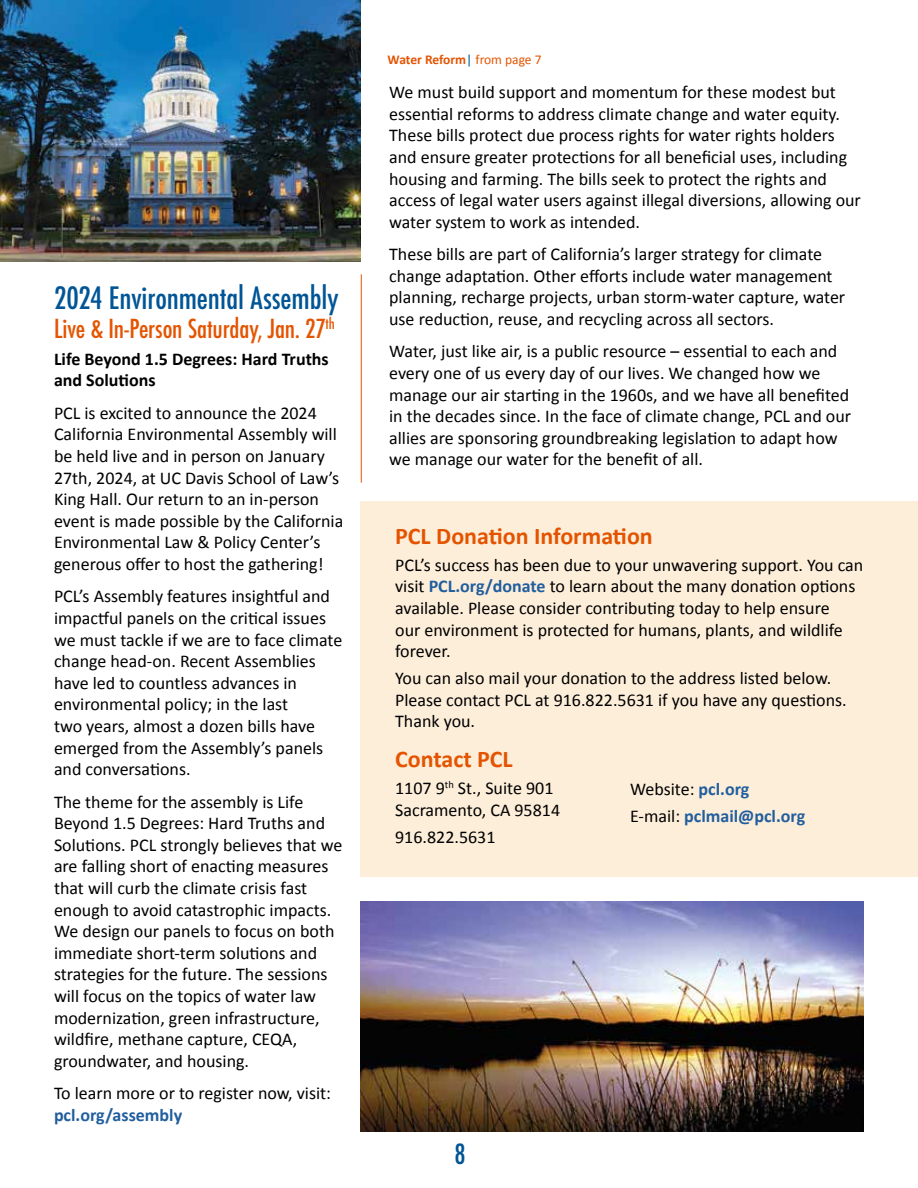
<style>
.page{position:relative;width:918px;height:1188px;background:#fff}
.page>*{position:absolute;margin:0;border:0;box-sizing:border-box;transform-origin:0 0}
.t1{font:500 condensed 30px "Futura";letter-spacing:-.005em;color:#005596}
.t2{font:500 condensed 27px "Futura";color:#005596}
.t3{font:500 condensed 25.5px "Futura";letter-spacing:-.005em;color:#e45400}
.t4{font:700 24px "Calibri";color:#e45400}
.t5{font:18px/21.6px "Calibri";color:#000}
.t6{font:700 18px/27px "Calibri";color:#215e9e}
.t7{font:700 18px/21.6px "Calibri";color:#000}
.t8{font:700 13.5px "Calibri";letter-spacing:-.01em;color:#e45400}
.s1{font-weight:400;color:#005596}
.s2{font-weight:400}
.s3{font-weight:700;color:#215e9e}
.s4{font-weight:400;color:#000}
</style>
<div class="page">
<hr style="left:361px;top:274px;width:1px;height:209px;background:#e45400">
<div style="left:360px;top:501px;width:558px;height:376px;background:#fdeeda"></div>
<img style="left:0;top:0;width:360px;height:261px">
<img style="left:361px;top:901px;width:503px;height:231px">
<h1 class="t1" style="left:54px;top:279px;width:286px">2024 Environmental Assembly</h1>
<h3 class="t3" style="left:54px;top:312px;width:282px">Live &amp; In-Person Saturday, Jan. 27<sup>th</sup></h3>
<p class="t7" style="left:54px;top:348px;width:276px">Life Beyond 1.5 Degrees: Hard Truths and Solutions</p>
<p class="t5" style="left:54px;top:402px;width:291px">PCL is excited to announce the 2024<br>California Environmental Assembly will be held live and in person on January 27th, 2024, at UC Davis School of Law’s King Hall. Our return to an in-person event is made possible by the California Environmental Law &amp; Policy Center’s generous offer to host the gathering!</p>
<p class="t5" style="left:54px;top:586px;width:290px">PCL’s Assembly features insightful and impactful panels on the critical issues we must tackle if we are to face climate change head-on. Recent Assemblies have led to countless advances in environmental policy; in the last<br>two years, almost a dozen bills have emerged from the Assembly’s panels and conversations.</p>
<p class="t5" style="left:54px;top:791px;width:290px">The theme for the assembly is Life Beyond 1.5 Degrees: Hard Truths and Solutions. PCL strongly believes that we are falling short of enacting measures that will curb the climate crisis fast enough to avoid catastrophic impacts.<br>We design our panels to focus on both immediate short-term solutions and strategies for the future. The sessions will focus on the topics of water law modernization, green infrastructure, wildfire, methane capture, CEQA, groundwater, and housing.</p>
<p class="t5" style="left:54px;top:1082px;width:279px">To learn more or to register now, visit:</p>
<p class="t6" style="left:54px;top:1101px;width:130px">pcl.org/assembly</p>
<p class="t8" style="left:388px;top:51px;width:155px">Water Reform<span class="s1">|</span> <span class="s2">from page 7</span></p>
<p class="t5" style="left:389px;top:82px;width:473px">We must build support and momentum for these modest but essential reforms to address climate change and water equity.<br>These bills protect due process rights for water rights holders and ensure greater protections for all beneficial uses, including housing and farming. The bills seek to protect the rights and access of legal water users against illegal diversions, allowing our water system to work as intended.</p>
<p class="t5" style="left:389px;top:244px;width:458px">These bills are part of California’s larger strategy for climate change adaptation. Other efforts include water management planning, recharge projects, urban storm-water capture, water use reduction, reuse, and recycling across all sectors.</p>
<p class="t5" style="left:389px;top:341px;width:463px">Water, just like air, is a public resource – essential to each and every one of us every day of our lives. We changed how we manage our air starting in the 1960s, and we have all benefited in the decades since. In the face of climate change, PCL and our allies are sponsoring groundbreaking legislation to adapt how we manage our water for the benefit of all.</p>
<h3 class="t4" style="left:395px;top:521px;width:259px">PCL Donation Information</h3>
<p class="t5" style="left:395px;top:554px;width:470px">PCL’s success has been due to your unwavering support. You can visit <span class="s3">PCL.org/donate</span> to learn about the many donation options available. Please consider contributing today to help ensure<br>our environment is protected for humans, plants, and wildlife forever.</p>
<p class="t5" style="left:395px;top:668px;width:453px">You can also mail your donation to the address listed below.<br>Please contact PCL at 916.822.5631 if you have any questions.<br>Thank you.</p>
<h3 class="t4" style="left:395px;top:744px;width:119px">Contact PCL</h3>
<p class="t5" style="left:395px;top:777px;width:166px">1107 9<sup>th</sup> St., Suite 901<br>Sacramento, CA 95814</p>
<p class="t5" style="left:395px;top:826px;width:102px">916.822.5631</p>
<p class="t6" style="left:630px;top:776px;width:177px"><span class="s4">Website:</span> pcl.org<br><span class="s4">E-mail:</span> pclmail@pcl.org</p>
<h2 class="t2" style="left:454px;top:1137px;width:13px">8</h2>
</div>
